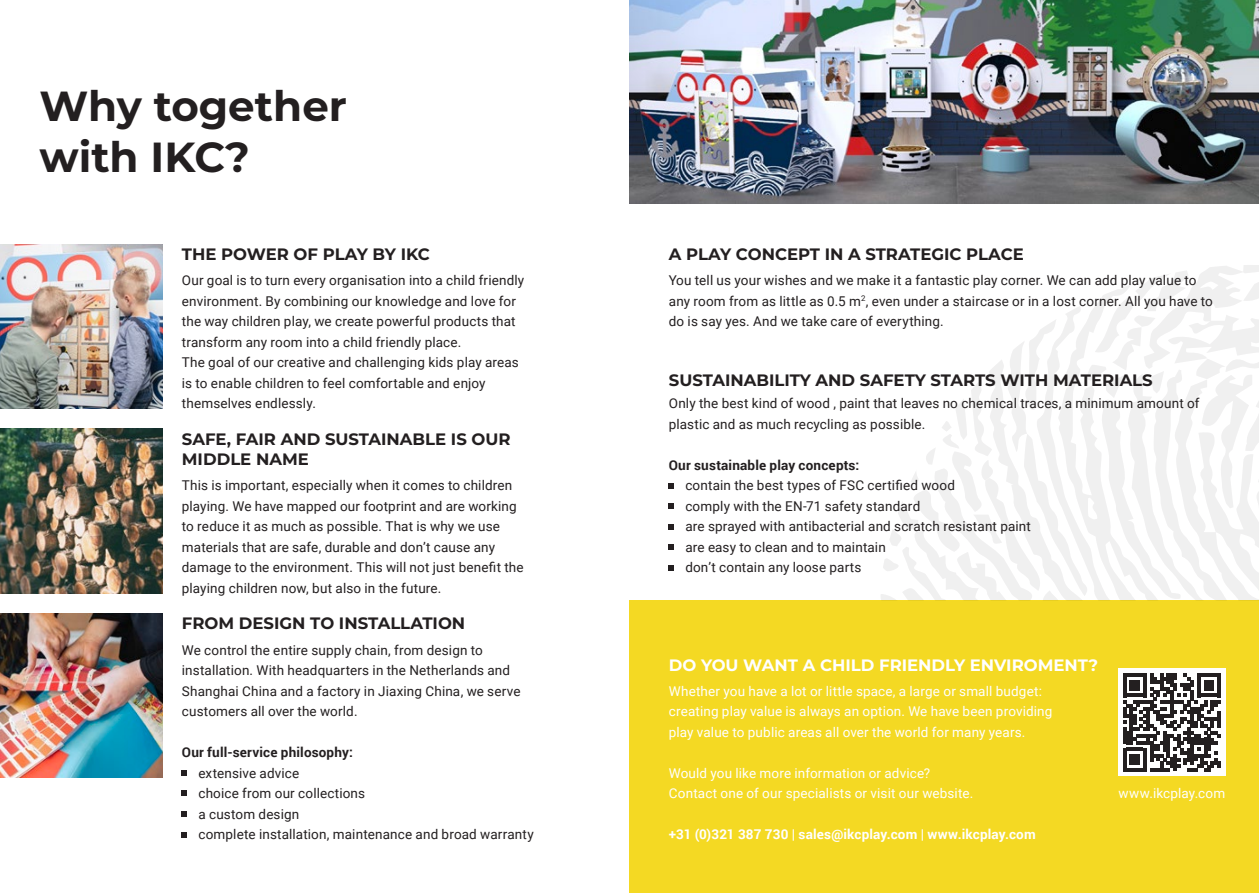
<style>
.page{position:relative;width:1259px;height:893px;background:#fff}
.page>*{position:absolute;margin:0;border:0;box-sizing:border-box;transform-origin:0 0}
.t1{font:700 42px "Montserrat";color:#231f20}
.Subkop_-_Kapitalen{font:700 16.5px/19.8px "Montserrat";color:#231f20}
.Subkop_-_Kapitalen-2{font:700 16.5px "Montserrat";color:#fff}
.Platte_Tekst{font:13.5px/20.5px "Roboto";letter-spacing:.01em;color:#231f20}
.Platte_Tekst-2{font:13.5px/20.5px "Roboto";letter-spacing:.01em;color:#fff}
.Platte_Tekst-3{font:700 13.5px "Roboto";letter-spacing:.01em;color:#231f20}
.Platte_Tekst-4{font:700 13.5px "Roboto";letter-spacing:.01em;color:#fff}
</style>
<div class="page">
<img style="left:0;top:613px;width:162px;height:165px">
<img style="left:0;top:244px;width:162px;height:164px">
<img style="left:0;top:429px;width:162px;height:164px">
<div style="left:629px;top:601px;width:630px;height:292px;background:#f4d923"></div>
<svg style="left:878px;top:265px;width:381px;height:336px"></svg>
<img style="left:629px;top:0;width:630px;height:203px">
<svg style="left:181px;top:770px;width:6px;height:5px"></svg>
<svg style="left:181px;top:791px;width:6px;height:5px"></svg>
<svg style="left:181px;top:811px;width:6px;height:5px"></svg>
<svg style="left:181px;top:832px;width:6px;height:5px"></svg>
<div style="left:1118px;top:668px;width:107px;height:108px;background:#fff"></div>
<svg style="left:1123px;top:673px;width:97px;height:98px"></svg>
<svg style="left:669px;top:483px;width:5px;height:5px"></svg>
<svg style="left:669px;top:503px;width:5px;height:5px"></svg>
<svg style="left:669px;top:524px;width:5px;height:5px"></svg>
<svg style="left:669px;top:545px;width:5px;height:5px"></svg>
<svg style="left:669px;top:566px;width:5px;height:5px"></svg>
<p class="t1" style="left:39px;top:75px;width:309px">Why together</p>
<p class="t1" style="left:39px;top:126px;width:212px">with IKC?</p>
<p class="Subkop_-_Kapitalen" style="left:182px;top:243px;width:250px">THE POWER OF PLAY BY IKC</p>
<p class="Platte_Tekst" style="left:182px;top:270px;width:344px">Our goal is to turn every organisation into a child friendly environment. By combining our knowledge and love for the way children play, we create powerful products that transform any room into a child friendly place.<br>The goal of our creative and challenging kids play areas is to enable children to feel comfortable and enjoy themselves endlessly.</p>
<p class="Subkop_-_Kapitalen" style="left:182px;top:428px;width:330px">SAFE, FAIR AND SUSTAINABLE IS OUR<br>MIDDLE NAME</p>
<p class="Platte_Tekst" style="left:182px;top:475px;width:343px">This is important, especially when it comes to children playing. We have mapped our footprint and are working to reduce it as much as possible. That is why we use materials that are safe, durable and don’t cause any damage to the environment. This will not just benefit the playing children now, but also in the future.</p>
<p class="Subkop_-_Kapitalen" style="left:182px;top:613px;width:285px">FROM DESIGN TO INSTALLATION</p>
<p class="Platte_Tekst" style="left:182px;top:639px;width:340px">We control the entire supply chain, from design to installation. With headquarters in the Netherlands and Shanghai China and a factory in Jiaxing China, we serve customers all over the world.</p>
<p class="Platte_Tekst-3" style="left:182px;top:743px;width:172px">Our full-service philosophy:</p>
<p class="Platte_Tekst" style="left:182px;top:762px;width:119px">• extensive advice</p>
<p class="Platte_Tekst" style="left:182px;top:783px;width:185px">• choice from our collections</p>
<p class="Platte_Tekst" style="left:182px;top:803px;width:119px">• a custom design</p>
<p class="Platte_Tekst" style="left:182px;top:824px;width:353px">• complete installation, maintenance and broad warranty</p>
<p class="Subkop_-_Kapitalen" style="left:669px;top:243px;width:356px">A PLAY CONCEPT IN A STRATEGIC PLACE</p>
<p class="Platte_Tekst" style="left:669px;top:270px;width:545px">You tell us your wishes and we make it a fantastic play corner. We can add play value to any room from as little as 0.5 m<sup>2</sup>, even under a staircase or in a lost corner. All you have to do is say yes. And we take care of everything.</p>
<p class="Subkop_-_Kapitalen" style="left:669px;top:369px;width:485px">SUSTAINABILITY AND SAFETY STARTS WITH MATERIALS</p>
<p class="Platte_Tekst" style="left:669px;top:393px;width:532px">Only the best kind of wood , paint that leaves no chemical traces, a minimum amount of plastic and as much recycling as possible.</p>
<p class="Platte_Tekst-3" style="left:669px;top:456px;width:192px">Our sustainable play concepts:</p>
<p class="Platte_Tekst" style="left:669px;top:475px;width:288px">• contain the best types of FSC certified wood</p>
<p class="Platte_Tekst" style="left:669px;top:495px;width:253px">• comply with the EN-71 safety standard</p>
<p class="Platte_Tekst" style="left:669px;top:516px;width:364px">• are sprayed with antibacterial and scratch resistant paint</p>
<p class="Platte_Tekst" style="left:669px;top:536px;width:218px">• are easy to clean and to maintain</p>
<p class="Platte_Tekst" style="left:669px;top:557px;width:194px">• don’t contain any loose parts</p>
<p class="Subkop_-_Kapitalen-2" style="left:669px;top:653px;width:431px">DO YOU WANT A CHILD FRIENDLY ENVIROMENT?</p>
<p class="Platte_Tekst-2" style="left:669px;top:680px;width:385px">Whether you have a lot or little space, a large or small budget: creating play value is always an option. We have been providing play value to public areas all over the world for many years.</p>
<p class="Platte_Tekst-2" style="left:669px;top:762px;width:263px">Would you like more information or advice?</p>
<p class="Platte_Tekst-2" style="left:669px;top:783px;width:306px">Contact one of our specialists or visit our website.</p>
<p class="Platte_Tekst-4" style="left:669px;top:825px;width:368px">+31 (0)321 387 730 | sales@ikcplay.com | www.ikcplay.com</p>
<p class="Platte_Tekst-2" style="left:1118px;top:783px;width:108px">www.ikcplay.com</p>
</div>
